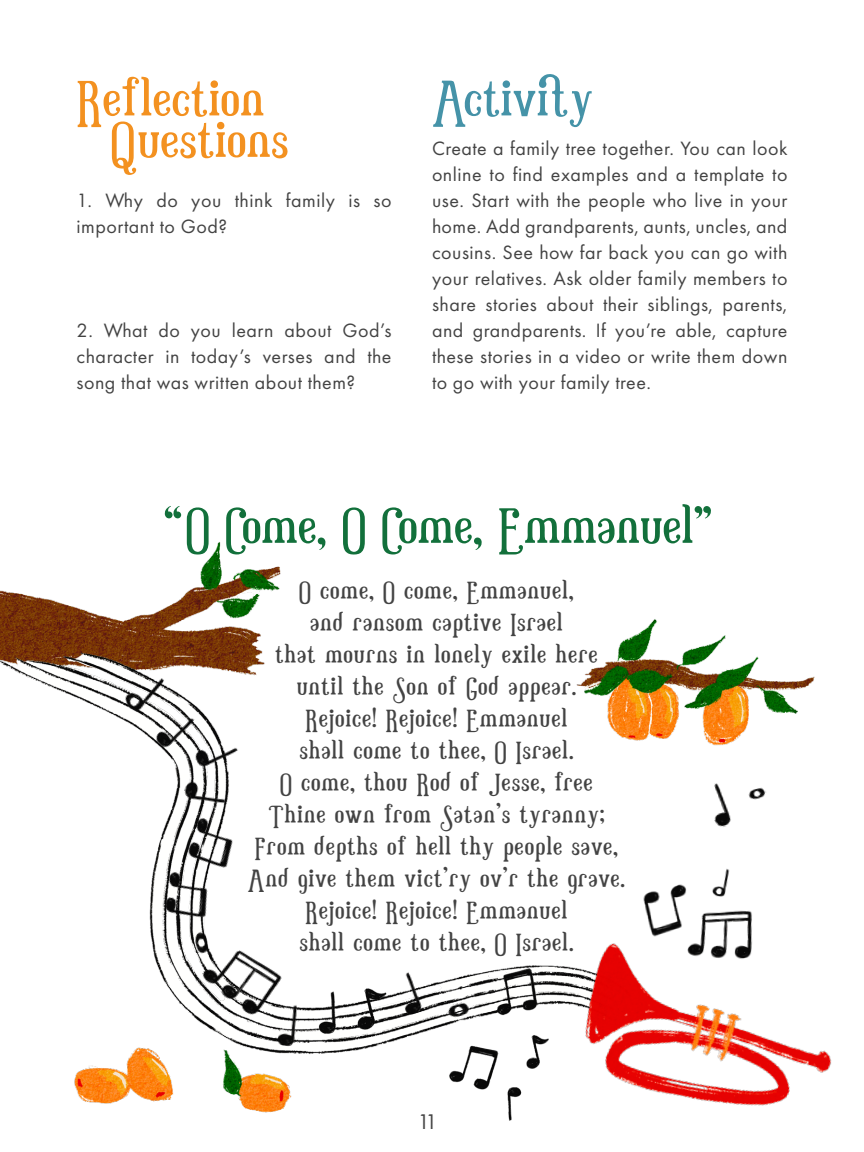
<style>
.page{position:relative;width:864px;height:1152px;background:#fff}
.page>*{position:absolute;margin:0;border:0;box-sizing:border-box;transform-origin:0 0}
.t1{font:66px "Little Baby";letter-spacing:-.005em;color:#12703b}
.t2{font:66px "Little Baby";color:#f39120}
.t3{font:66px "Little Baby";color:#4593a8}
.t4{font:32px/32px "Little Baby";letter-spacing:.025em;color:#434343;text-align:center}
.t5{font:22px "Futura PT";color:#434343}
.t6{font:20px/26px "Futura PT";letter-spacing:.025em;color:#434343;text-align:justify}
.s1{color:#4591a7}
</style>
<div class="page">
<img style="left:0;top:542px;width:815px;height:571px">
<img style="left:564px;top:937px;width:268px;height:176px">
<img style="left:195px;top:938px;width:91px;height:86px">
<img style="left:180px;top:814px;width:65px;height:62px">
<img style="left:357px;top:987px;width:31px;height:44px">
<img style="left:117px;top:666px;width:49px;height:55px">
<img style="left:151px;top:705px;width:47px;height:45px">
<img style="left:192px;top:931px;width:17px;height:25px">
<img style="left:192px;top:733px;width:49px;height:36px">
<img style="left:183px;top:778px;width:47px;height:28px">
<img style="left:158px;top:868px;width:61px;height:57px">
<img style="left:274px;top:1000px;width:26px;height:47px">
<img style="left:317px;top:990px;width:21px;height:44px">
<img style="left:391px;top:968px;width:33px;height:49px">
<img style="left:447px;top:1001px;width:25px;height:19px">
<img style="left:497px;top:966px;width:43px;height:50px">
<img style="left:639px;top:865px;width:119px;height:103px">
<img style="left:449px;top:1035px;width:101px;height:86px">
<img style="left:706px;top:772px;width:66px;height:57px">
<p class="t2" style="left:76px;top:66px;width:190px">Reflection</p>
<p class="t2" style="left:111px;top:107px;width:180px">Questions</p>
<p class="t6" style="left:76px;top:187px;width:317px">1. Why do you think family is so important to God?</p>
<p class="t6" style="left:76px;top:317px;width:317px">2. What do you learn about God’s character in today’s verses and the song that was written about them?</p>
<p class="t3" style="left:432px;top:66px;width:162px">A<span class="s1">c</span>tivity</p>
<p class="t6" style="left:432px;top:135px;width:357px">Create a family tree together. You can look online to find examples and a template to use. Start with the people who live in your home. Add grandparents, aunts, uncles, and cousins. See how far back you can go with your relatives. Ask older family members to share stories about their siblings, parents, and grandparents. If you’re able, capture these stories in a video or write them down to go with your family tree.</p>
<p class="t1" style="left:186px;top:493px;width:528px">O Come, O Come, Emmanuel”</p>
<p class="t1" style="left:182px;top:531px;width:20px;rotate:-180deg">”</p>
<p class="t4" style="left:299px;top:575px;width:276px">O come, O come, Emmanuel,</p>
<p class="t4" style="left:310px;top:607px;width:254px">and ransom captive Israel</p>
<p class="t4" style="left:275px;top:639px;width:324px">that mourns in lonely exile here</p>
<p class="t4" style="left:297px;top:671px;width:281px">until the Son of God appear.</p>
<p class="t4" style="left:306px;top:703px;width:263px">Rejoice! Rejoice! Emmanuel</p>
<p class="t4" style="left:299px;top:735px;width:276px">shall come to thee, O Israel.</p>
<p class="t4" style="left:280px;top:767px;width:314px">O come, thou Rod of Jesse, free</p>
<p class="t4" style="left:268px;top:799px;width:338px">Thine own from Satan’s tyranny;</p>
<p class="t4" style="left:255px;top:831px;width:365px">From depths of hell thy people save,</p>
<p class="t4" style="left:248px;top:863px;width:379px">And give them vict’ry ov’r the grave.<br>Rejoice! Rejoice! Emmanuel</p>
<p class="t4" style="left:299px;top:927px;width:276px">shall come to thee, O Israel.</p>
<p class="t5" style="left:417px;top:1108px;width:22px">11</p>
</div>
